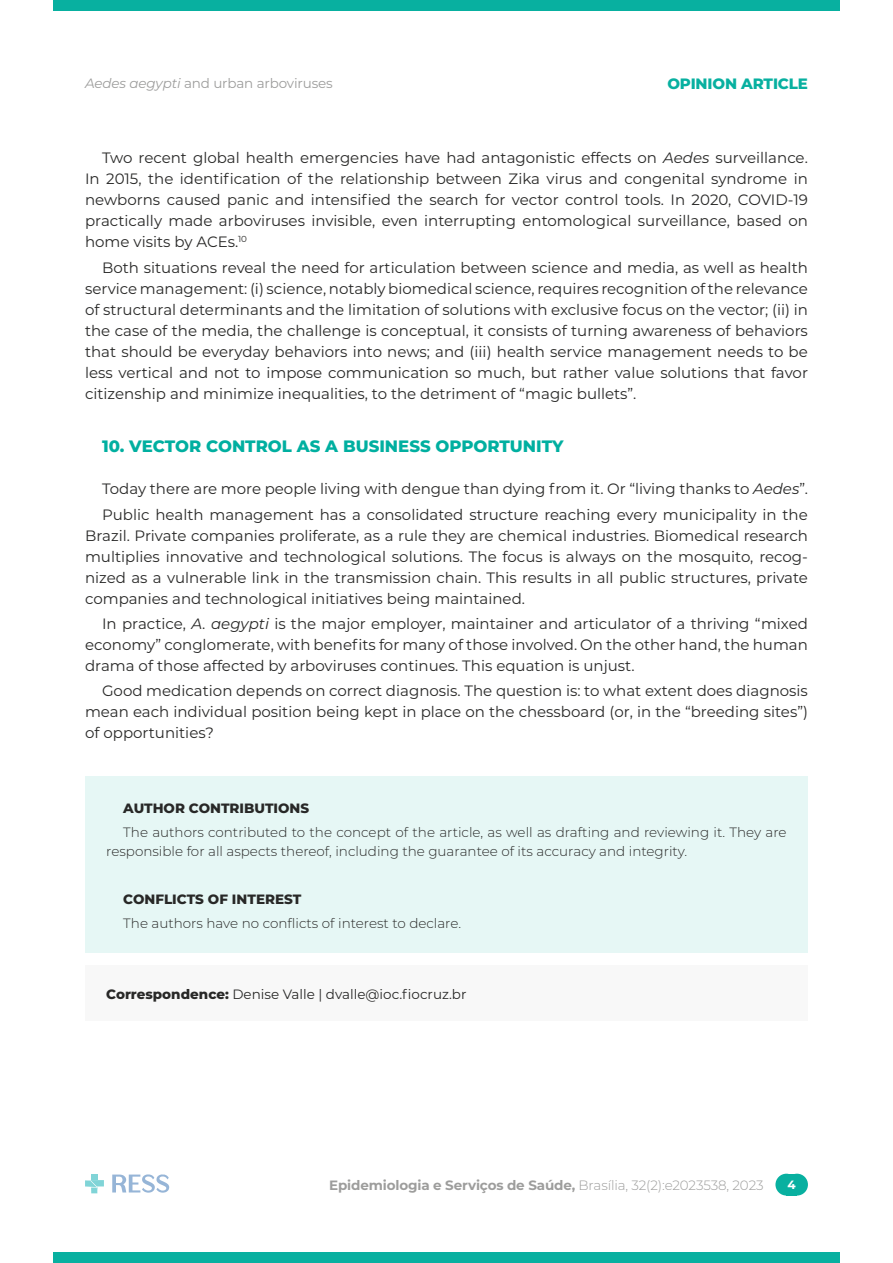
<style>
.page{position:relative;width:893px;height:1263px;background:#fff}
.page>*{position:absolute;margin:0;border:0;box-sizing:border-box;transform-origin:0 0}
.t1{font:800 16.5px "Montserrat";color:#00afa0}
.t2{font:15px/21px "Montserrat";color:#282827;text-align:justify}
.t3{font:800 15px "Montserrat";letter-spacing:-.01em;color:#08b0a0}
.t4{font:300 13.5px/19.5px "Montserrat";color:#282827}
.t5{font:700 13.5px "Montserrat";letter-spacing:-.01em;color:#9d9d9c}
.t6{font:13.5px "Montserrat";color:#282827}
.t7{font:800 13.5px "Montserrat";color:#282827}
.t8{font:13.5px "Montserrat";letter-spacing:-.01em;color:#9d9d9c}
.t9{font:700 12px "Montserrat";color:#fff}
.s1{font-style:italic}
.s2{font-weight:800}
.s3{font-weight:300}
</style>
<div class="page">
<div style="left:53px;top:0;width:787px;height:11px;background:#08b0a0"></div>
<div style="left:53px;top:1252px;width:787px;height:11px;background:#08b0a0"></div>
<svg style="left:85px;top:1174px;width:19px;height:19px"></svg>
<svg style="left:112px;top:1174px;width:57px;height:19px"></svg>
<div style="left:775px;top:1174px;width:22px;height:21px;background:#08b0a0;border-radius:50%"></div>
<div style="left:786px;top:1174px;width:22px;height:21px;background:#08b0a0;border-radius:50%"></div>
<div style="left:786px;top:1174px;width:11px;height:21px;background:#08b0a0"></div>
<div style="left:85px;top:776px;width:723px;height:176px;background:#e6f7f5"></div>
<div style="left:85px;top:965px;width:723px;height:56px;background:#f8f8f8"></div>
<p class="t8" style="left:85px;top:74px;width:249px"><span class="s1">Aedes aegypti</span> and urban arboviruses</p>
<p class="t3" style="left:667px;top:73px;width:142px">OPINION ARTICLE</p>
<p class="t2" style="left:85px;top:147px;width:724px;text-indent:17px">Two recent global health emergencies have had antagonistic effects on <span class="s1">Aedes</span> surveillance.<br>In 2015, the identification of the relationship between Zika virus and congenital syndrome in newborns caused panic and intensified the search for vector control tools. In 2020, COVID-19 practically made arboviruses invisible, even interrupting entomological surveillance, based on home visits by ACEs.<sup>10</sup></p>
<p class="t2" style="left:85px;top:256px;width:724px;text-indent:17px">Both situations reveal the need for articulation between science and media, as well as health service management: (i) science, notably biomedical science, requires recognition of the relevance of structural determinants and the limitation of solutions with exclusive focus on the vector; (ii) in the case of the media, the challenge is conceptual, it consists of turning awareness of behaviors that should be everyday behaviors into news; and (iii) health service management needs to be less vertical and not to impose communication so much, but rather value solutions that favor citizenship and minimize inequalities, to the detriment of “magic bullets”.</p>
<p class="t1" style="left:102px;top:434px;width:463px">10. VECTOR CONTROL AS A BUSINESS OPPORTUNITY</p>
<p class="t2" style="left:102px;top:476px;width:707px;line-height:25.2px">Today there are more people living with dengue than dying from it. Or “living thanks to <span class="s1">Aedes</span>”.<br>Public health management has a consolidated structure reaching every municipality in the</p>
<p class="t2" style="left:85px;top:524px;width:724px">Brazil. Private companies proliferate, as a rule they are chemical industries. Biomedical research multiplies innovative and technological solutions. The focus is always on the mosquito, recog&shy;nized as a vulnerable link in the transmission chain. This results in all public structures, private companies and technological initiatives being maintained.</p>
<p class="t2" style="left:85px;top:613px;width:724px;text-indent:17px">In practice, <span class="s1">A. aegypti</span> is the major employer, maintainer and articulator of a thriving “mixed economy” conglomerate, with benefits for many of those involved. On the other hand, the human drama of those affected by arboviruses continues. This equation is unjust.</p>
<p class="t2" style="left:85px;top:680px;width:724px;text-indent:17px">Good medication depends on correct diagnosis. The question is: to what extent does diagnosis mean each individual position being kept in place on the chessboard (or, in the “breeding sites”) of opportunities?</p>
<p class="t7" style="left:123px;top:798px;width:187px">AUTHOR CONTRIBUTIONS</p>
<p class="t4" style="left:106px;top:822px;width:682px;text-indent:17px">The authors contributed to the concept of the article, as well as drafting and reviewing it. They are responsible for all aspects thereof, including the guarantee of its accuracy and integrity.</p>
<p class="t7" style="left:123px;top:889px;width:179px">CONFLICTS OF INTEREST</p>
<p class="t4" style="left:123px;top:913px;width:339px">The authors have no conflicts of interest to declare.</p>
<p class="t6" style="left:106px;top:984px;width:362px"><span class="s2">Correspondence:</span> Denise Valle | dvalle@ioc.fiocruz.br</p>
<p class="t5" style="left:329px;top:1175px;width:436px">Epidemiologia e Serviços de Saúde, <span class="s3">Brasília, 32(2):e2023538, 2023</span></p>
<p class="t9" style="left:788px;top:1176px;width:10px">4</p>
</div>
